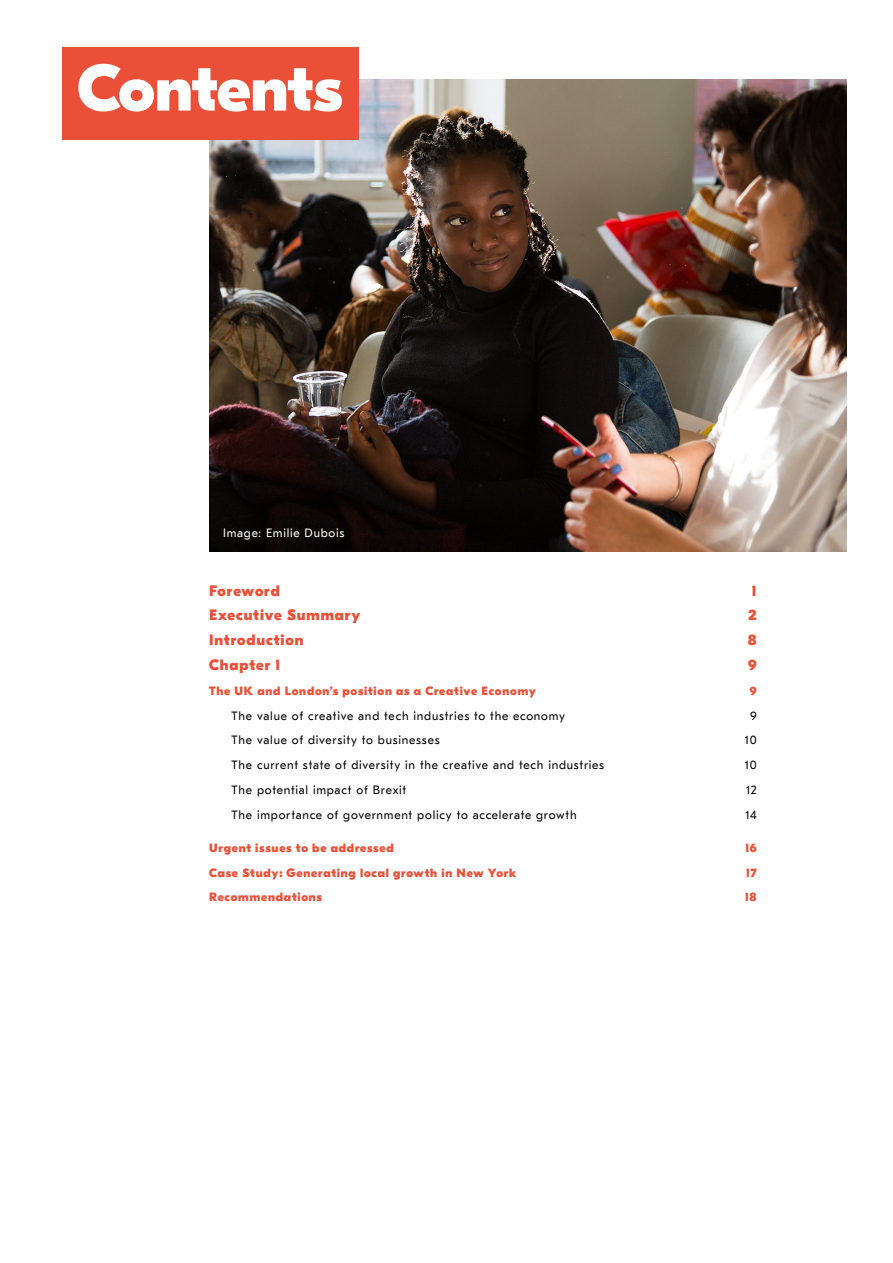
<style>
.page{position:relative;width:893px;height:1263px;background:#fff}
.page>*{position:absolute;margin:0;border:0;box-sizing:border-box;transform-origin:0 0}
.t1{font:800 65.55px "GT Eesti Display";letter-spacing:-.005em;color:#fff}
.t2{font:800 15px "GT Eesti Display";letter-spacing:.06em;color:#ea4f37}
.t3{font:12px "GT Eesti Text";letter-spacing:.06em;color:#000}
.t4{font:800 12px "GT Eesti Display";letter-spacing:.065em;color:#ea4f37}
.t5{font:12px "GT Eesti Text";letter-spacing:.06em;color:#fff}
</style>
<div class="page">
<img style="left:209px;top:79px;width:637px;height:472px">
<div style="left:63px;top:47px;width:296px;height:93px;background:#ea4f37"></div>
<h1 class="t1" style="left:77px;top:52px;width:267px">Contents</h1>
<p class="t5" style="left:223px;top:526px;width:123px">Image: Emilie Dubois</p>
<p class="t2" style="left:209px;top:582px;width:72px">Foreword</p>
<p class="t2" style="left:752px;top:582px;width:6px">1</p>
<p class="t2" style="left:209px;top:607px;width:153px">Executive Summary</p>
<p class="t2" style="left:748px;top:607px;width:10px">2</p>
<p class="t2" style="left:209px;top:632px;width:96px">Introduction</p>
<p class="t2" style="left:748px;top:632px;width:10px">8</p>
<p class="t2" style="left:209px;top:656px;width:73px">Chapter 1</p>
<p class="t2" style="left:748px;top:656px;width:10px">9</p>
<p class="t4" style="left:209px;top:684px;width:328px">The UK and London’s position as a Creative Economy</p>
<p class="t4" style="left:750px;top:684px;width:8px">9</p>
<p class="t3" style="left:232px;top:709px;width:335px">The value of creative and tech industries to the economy</p>
<p class="t3" style="left:750px;top:709px;width:8px">9</p>
<p class="t3" style="left:232px;top:733px;width:210px">The value of diversity to businesses</p>
<p class="t3" style="left:745px;top:733px;width:13px">10</p>
<p class="t3" style="left:232px;top:758px;width:374px">The current state of diversity in the creative and tech industries</p>
<p class="t3" style="left:745px;top:758px;width:13px">10</p>
<p class="t3" style="left:232px;top:783px;width:176px">The potential impact of Brexit</p>
<p class="t3" style="left:746px;top:783px;width:12px">12</p>
<p class="t3" style="left:232px;top:808px;width:346px">The importance of government policy to accelerate growth</p>
<p class="t3" style="left:745px;top:808px;width:13px">14</p>
<p class="t4" style="left:209px;top:841px;width:186px">Urgent issues to be addressed</p>
<p class="t4" style="left:745px;top:841px;width:13px">16</p>
<p class="t4" style="left:209px;top:866px;width:309px">Case Study: Generating local growth in New York</p>
<p class="t4" style="left:746px;top:866px;width:12px">17</p>
<p class="t4" style="left:209px;top:890px;width:114px">Recommendations</p>
<p class="t4" style="left:745px;top:890px;width:13px">18</p>
</div>
